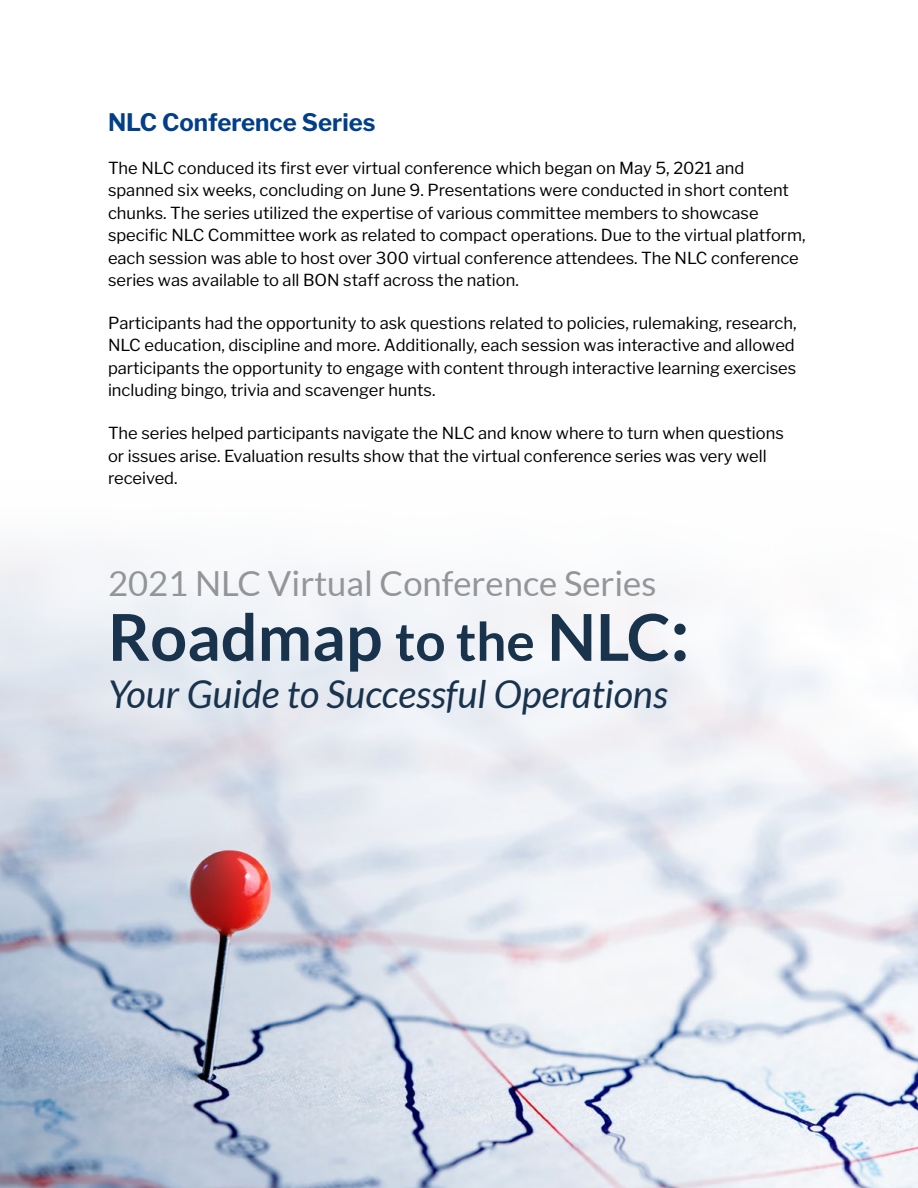
<style>
.page{position:relative;width:918px;height:1188px;background:#fff}
.page>*{position:absolute;margin:0;border:0;box-sizing:border-box;transform-origin:0 0}
.t1{font:700 64.65px "Lato";color:#19334d}
.t2{font:italic 38.25px "Lato";color:#19334d}
.t3{font:34.65px "Lato";color:#939598}
.t4{font:700 24px "Libre Franklin";color:#023f88}
.t5{font:16.5px/22.5px "Libre Franklin";color:#000}
.s1{font-size:52.95px}
.s2{font-size:74.4px}
</style>
<div class="page">
<img style="left:0;top:552px;width:918px;height:636px">
<h3 class="t4" style="left:108px;top:108px;width:269px">NLC Conference Series</h3>
<p class="t5" style="left:108px;top:156px;width:699px">The NLC conduced its first ever virtual conference which began on May 5, 2021 and spanned six weeks, concluding on June 9. Presentations were conducted in short content chunks. The series utilized the expertise of various committee members to showcase specific NLC Committee work as related to compact operations. Due to the virtual platform, each session was able to host over 300 virtual conference attendees. The NLC conference series was available to all BON staff across the nation.</p>
<p class="t5" style="left:108px;top:312px;width:690px;text-align:justify">Participants had the opportunity to ask questions related to policies, rulemaking, research, NLC education, discipline and more. Additionally, each session was interactive and allowed participants the opportunity to engage with content through interactive learning exercises including bingo, trivia and scavenger hunts.</p>
<p class="t5" style="left:108px;top:422px;width:677px">The series helped participants navigate the NLC and know where to turn when questions or issues arise. Evaluation results show that the virtual conference series was very well received.</p>
<h3 class="t3" style="left:108px;top:564px;width:550px">2021 NLC Virtual Conference Series</h3>
<h1 class="t1" style="left:108px;top:600px;width:583px">Roadmap <span class="s1">to the</span> NLC<span class="s2">:</span></h1>
<h2 class="t2" style="left:108px;top:673px;width:561px">Your Guide to Successful Operations</h2>
</div>
